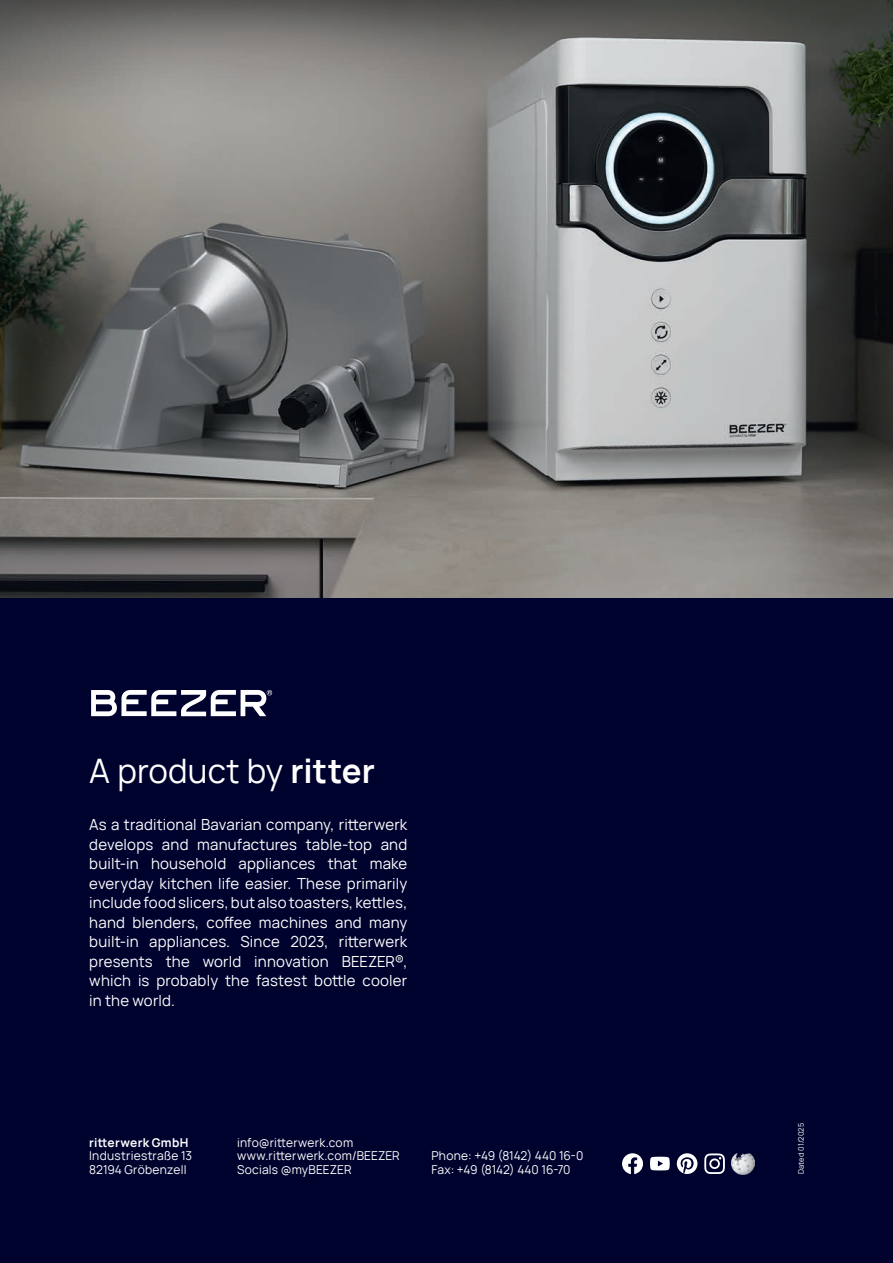
<style>
.page{position:relative;width:893px;height:1263px;background:#00022e}
.page>*{position:absolute;margin:0;border:0;box-sizing:border-box;transform-origin:0 0}
.t1{font:33px "Manrope";letter-spacing:.005em;color:#fff}
.t2{font:15px/19.5px "Manrope";letter-spacing:.01em;color:#fff;text-align:justify}
.t3{font:12px/13.5px "Manrope";letter-spacing:.015em;color:#fff}
.t4{font:12px/13.5px "Manrope";letter-spacing:-.01em;color:#fff}
.t5{font:700 12px "Manrope";letter-spacing:.025em;color:#fff}
.t6{font:7.5px "Manrope";letter-spacing:.01em;color:#fff}
.s1{font-weight:700}
</style>
<div class="page">
<img style="left:0;top:0;width:893px;height:597px">
<svg style="left:91px;top:690px;width:181px;height:26px"></svg>
<svg style="left:677px;top:1153px;width:20px;height:21px"></svg>
<svg style="left:650px;top:1157px;width:20px;height:13px"></svg>
<svg style="left:622px;top:1153px;width:21px;height:21px"></svg>
<svg style="left:704px;top:1153px;width:21px;height:21px"></svg>
<img style="left:732px;top:1154px;width:22px;height:20px">
<h1 class="t1" style="left:89px;top:746px;width:287px">A product by <span class="s1">ritter</span></h1>
<p class="t2" style="left:89px;top:814px;width:320px">As a traditional Bavarian company, ritterwerk develops and manufactures table-top and built-in household appliances that make everyday kitchen life easier. These primarily include food slicers, but also toasters, kettles, hand blenders, coffee machines and many built-in appliances. Since 2023, ritterwerk presents the world innovation BEEZER®, which is probably the fastest bottle cooler in the world.</p>
<p class="t5" style="left:89px;top:1132px;width:101px">ritterwerk GmbH</p>
<p class="t3" style="left:89px;top:1148px;width:104px">Industriestraße 13<br>82194 Gröbenzell</p>
<p class="t3" style="left:237px;top:1135px;width:164px">info@ritterwerk.com www.ritterwerk.com/BEEZER<br>Socials @myBEEZER</p>
<p class="t4" style="left:432px;top:1148px;width:153px">Phone: +49 (8142) 440 16-0<br>Fax: +49 (8142) 440 16-70</p>
<p class="t6" style="left:795px;top:1174px;width:53px;rotate:-90deg">Dated 01/2025</p>
</div>
